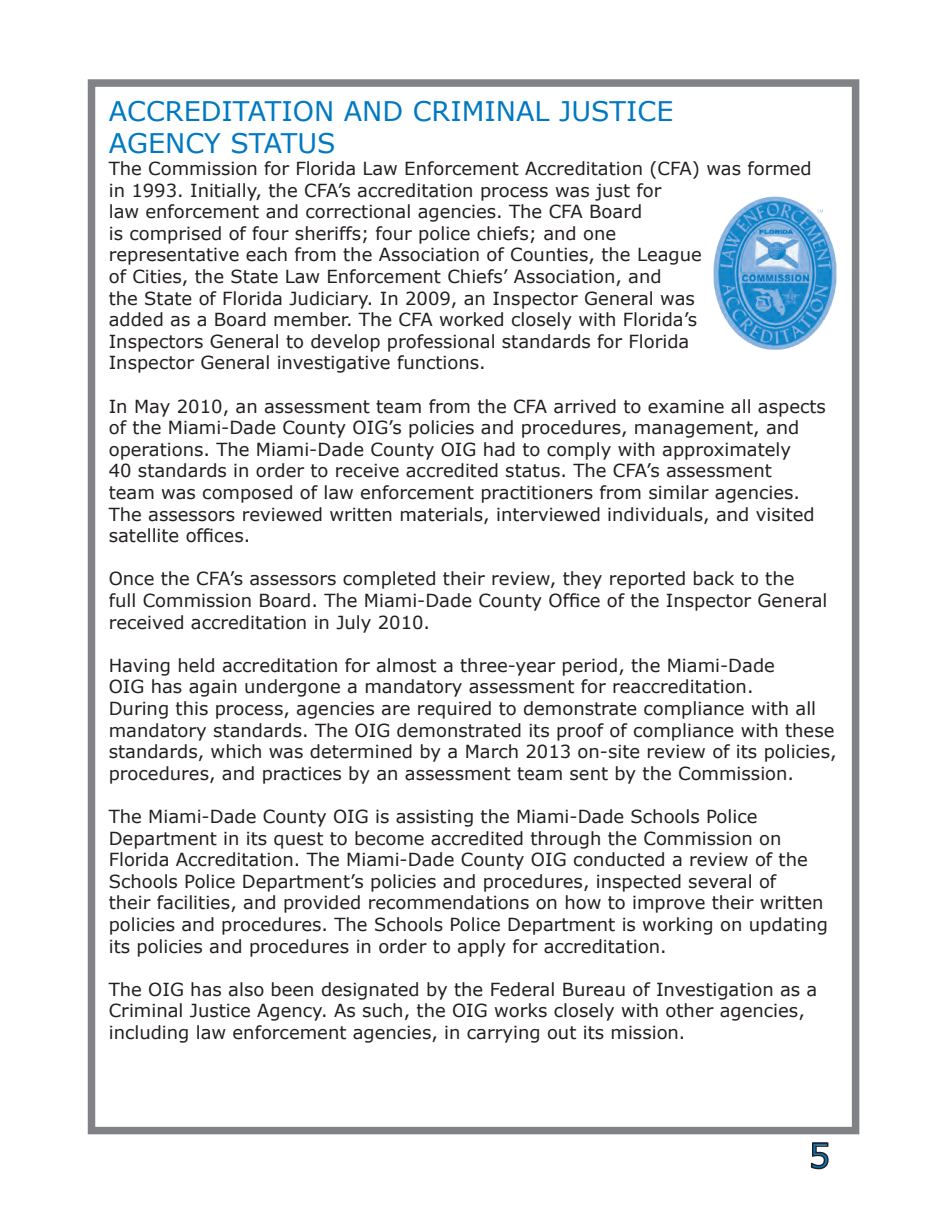
<style>
.page{position:relative;width:945px;height:1215px;background:#fff}
.page>*{position:absolute;margin:0;border:0;box-sizing:border-box;transform-origin:0 0}
.t1{font:34.2px "Verdana";color:#0079c2}
.t2{font:27px/32.4px "Verdana";color:#0079c2}
.t3{font:18px/21.6px "Verdana";color:#231f20}
</style>
<div class="page">
<svg style="left:810px;top:1142px;width:19px;height:28px"></svg>
<div style="left:88px;top:79px;width:771px;height:1055px;border:8px solid #808285"></div>
<img style="left:713px;top:196px;width:124px;height:154px">
<h2 class="t2" style="left:109px;top:95px;width:566px">ACCREDITATION AND CRIMINAL JUSTICE<br>AGENCY STATUS</h2>
<p class="t3" style="left:109px;top:157px;width:705px">The Commission for Florida Law Enforcement Accreditation (CFA) was formed in 1993. Initially, the CFA’s accreditation process was just for<br>law enforcement and correctional agencies. The CFA Board<br>is comprised of four sheriffs; four police chiefs; and one<br>representative each from the Association of Counties, the League<br>of Cities, the State Law Enforcement Chiefs’ Association, and<br>the State of Florida Judiciary. In 2009, an Inspector General was<br>added as a Board member. The CFA worked closely with Florida’s<br>Inspectors General to develop professional standards for Florida<br>Inspector General investigative functions.</p>
<p class="t3" style="left:109px;top:395px;width:719px">In May 2010, an assessment team from the CFA arrived to examine all aspects of the Miami-Dade County OIG’s policies and procedures, management, and operations. The Miami-Dade County OIG had to comply with approximately<br>40 standards in order to receive accredited status. The CFA’s assessment<br>team was composed of law enforcement practitioners from similar agencies.<br>The assessors reviewed written materials, interviewed individuals, and visited satellite offices.</p>
<p class="t3" style="left:109px;top:568px;width:720px">Once the CFA’s assessors completed their review, they reported back to the<br>full Commission Board. The Miami-Dade County Office of the Inspector General received accreditation in July 2010.</p>
<p class="t3" style="left:109px;top:654px;width:729px">Having held accreditation for almost a three-year period, the Miami-Dade<br>OIG has again undergone a mandatory assessment for reaccreditation.<br>During this process, agencies are required to demonstrate compliance with all mandatory standards. The OIG demonstrated its proof of compliance with these standards, which was determined by a March 2013 on-site review of its policies, procedures, and practices by an assessment team sent by the Commission.</p>
<p class="t3" style="left:109px;top:805px;width:721px">The Miami-Dade County OIG is assisting the Miami-Dade Schools Police Department in its quest to become accredited through the Commission on Florida Accreditation. The Miami-Dade County OIG conducted a review of the Schools Police Department’s policies and procedures, inspected several of<br>their facilities, and provided recommendations on how to improve their written policies and procedures. The Schools Police Department is working on updating its policies and procedures in order to apply for accreditation.</p>
<p class="t3" style="left:109px;top:978px;width:710px">The OIG has also been designated by the Federal Bureau of Investigation as a<br>Criminal Justice Agency. As such, the OIG works closely with other agencies, including law enforcement agencies, in carrying out its mission.</p>
<h1 class="t1" style="left:809px;top:1132px;width:23px">5</h1>
</div>
